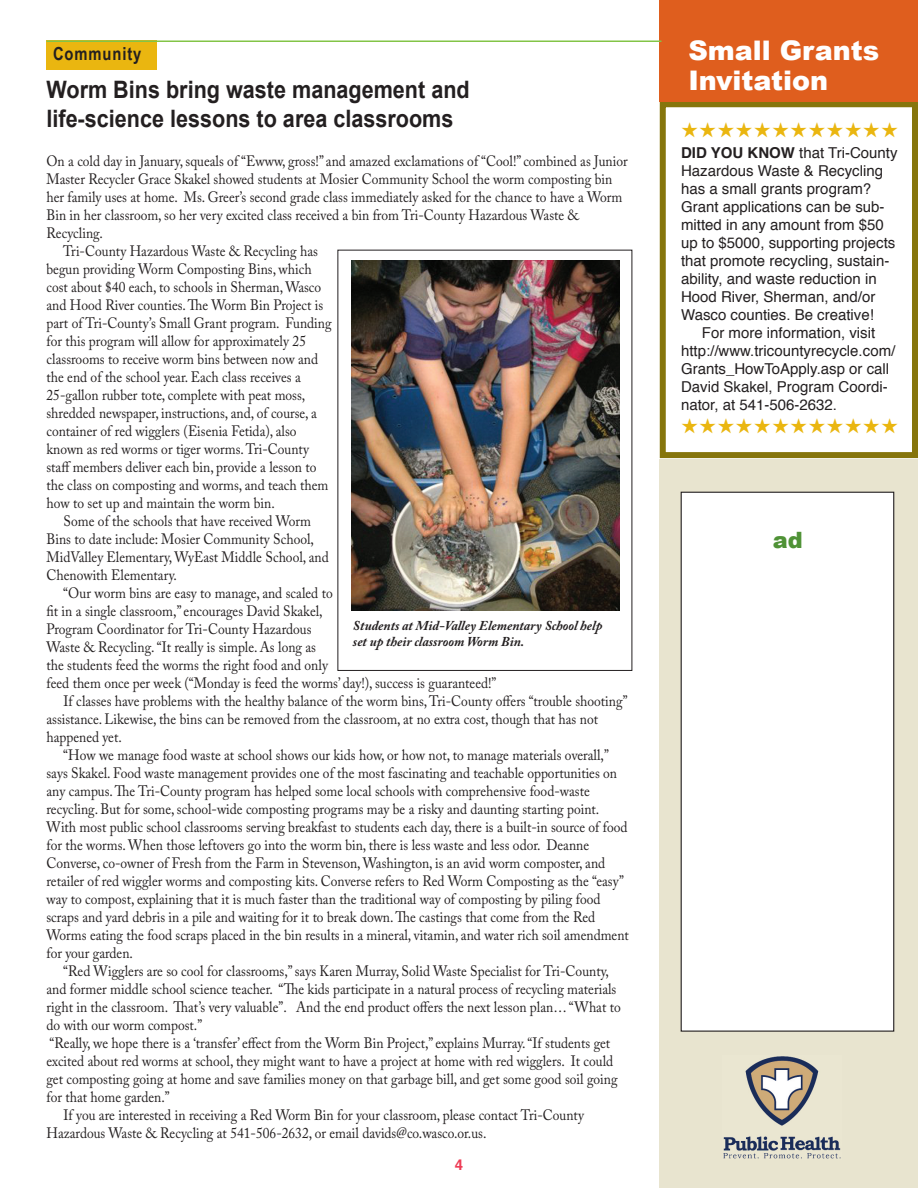
<style>
.page{position:relative;width:918px;height:1188px;background:#fff}
.page>*{position:absolute;margin:0;border:0;box-sizing:border-box;transform-origin:0 0}
.t1{font:900 27px "Arial";color:#fff}
.t2{font:700 24px "Arial";color:#231f20;scale:.9 1}
.t3{font:900 22.5px "Arial";color:#4f9236}
.t4{font:21px "Zapf Dingbats ITC";color:#eab610}
.t5{font:700 18px "Arial Narrow";letter-spacing:.05em;color:#231f20}
.t6{font:15px "Adobe Caslon Pro";color:#231f20;scale:.9 1}
.t7{font:15px/18px "Helvetica";color:#231f20}
.t8{font:700 15px "Helvetica";color:#ee3d56}
.t9{font:italic 700 13.5px/16.2px "Adobe Caslon Pro";color:#231f20}
.s1{font-weight:700}
</style>
<div class="page">
<div style="left:660px;top:101px;width:258px;height:357px;border:6px solid #86750c"></div>
<div style="left:660px;top:459px;width:258px;height:729px;background:#e8e4cf"></div>
<div style="left:660px;top:0;width:258px;height:101px;background:#df5e1e"></div>
<img style="left:723px;top:1056px;width:118px;height:103px">
<img style="left:352px;top:261px;width:267px;height:350px">
<div style="left:46px;top:40px;width:111px;height:30px;background:#eab610"></div>
<hr style="left:46px;top:40px;width:616px;height:2px;background:#83c447">
<div style="left:681px;top:492px;width:213px;height:539px;background:#fff"></div>
<div style="left:681px;top:492px;width:213px;height:540px;border:1px solid #231f20"></div>
<p class="t5" style="left:53px;top:43px;width:90px">Community</p>
<h2 class="t2" style="left:47px;top:77px;width:472px">Worm Bins bring waste management and</h2>
<h2 class="t2" style="left:47px;top:106px;width:454px">life-science lessons to area classrooms</h2>
<p class="t6" style="left:47px;top:155px;width:647px">On a cold day in January, squeals of “Ewww, gross!” and amazed exclamations of “Cool!” combined as Junior</p>
<p class="t6" style="left:47px;top:173px;width:630px">Master Recycler Grace Skakel showed students at Mosier Community School the worm composting bin</p>
<p class="t6" style="left:47px;top:191px;width:641px">her family uses at home. Ms. Greer’s second grade class immediately asked for the chance to have a Worm</p>
<p class="t6" style="left:47px;top:209px;width:593px">Bin in her classroom, so her very excited class received a bin from Tri-County Hazardous Waste &amp;</p>
<p class="t6" style="left:47px;top:227px;width:64px">Recycling.</p>
<p class="t6" style="left:63px;top:245px;width:285px">Tri-County Hazardous Waste &amp; Recycling has</p>
<p class="t6" style="left:47px;top:263px;width:296px">begun providing Worm Composting Bins, which</p>
<p class="t6" style="left:47px;top:281px;width:307px">cost about $40 each, to schools in Sherman, Wasco</p>
<p class="t6" style="left:47px;top:299px;width:309px">and Hood River counties.The Worm Bin Project is</p>
<p class="t6" style="left:47px;top:317px;width:318px">part of Tri-County’s Small Grant program. Funding</p>
<p class="t6" style="left:47px;top:335px;width:290px">for this program will allow for approximately 25</p>
<p class="t6" style="left:47px;top:353px;width:303px">classrooms to receive worm bins between now and</p>
<p class="t6" style="left:47px;top:371px;width:284px">the end of the school year. Each class receives a</p>
<p class="t6" style="left:47px;top:389px;width:289px">25-gallon rubber tote, complete with peat moss,</p>
<p class="t6" style="left:47px;top:407px;width:302px">shredded newspaper, instructions, and, of course, a</p>
<p class="t6" style="left:47px;top:425px;width:279px">container of red wigglers (Eisenia Fetida), also</p>
<p class="t6" style="left:47px;top:443px;width:293px">known as red worms or tiger worms.Tri-County</p>
<p class="t6" style="left:47px;top:461px;width:301px">staff members deliver each bin, provide a lesson to</p>
<p class="t6" style="left:47px;top:479px;width:315px">the class on composting and worms, and teach them</p>
<p class="t6" style="left:47px;top:497px;width:255px">how to set up and maintain the worm bin.</p>
<p class="t6" style="left:64px;top:515px;width:277px">Some of the schools that have received Worm</p>
<p class="t6" style="left:47px;top:533px;width:299px">Bins to date include: Mosier Community School,</p>
<p class="t6" style="left:47px;top:551px;width:315px">MidValley Elementary, WyEast Middle School, and</p>
<p class="t6" style="left:47px;top:569px;width:146px">Chenowith Elementary.</p>
<p class="t6" style="left:63px;top:587px;width:301px">“Our worm bins are easy to manage, and scaled to</p>
<p class="t6" style="left:47px;top:605px;width:308px">fit in a single classroom,” encourages David Skakel,</p>
<p class="t6" style="left:47px;top:623px;width:296px">Program Coordinator for Tri-County Hazardous</p>
<p class="t6" style="left:47px;top:641px;width:301px">Waste &amp; Recycling.“It really is simple. As long as</p>
<p class="t6" style="left:47px;top:659px;width:314px">the students feed the worms the right food and only</p>
<p class="t6" style="left:47px;top:677px;width:501px">feed them once per week (“Monday is feed the worms’ day!), success is guaranteed!”</p>
<p class="t6" style="left:64px;top:695px;width:628px">If classes have problems with the healthy balance of the worm bins,Tri-County offers “trouble shooting”</p>
<p class="t6" style="left:47px;top:713px;width:614px">assistance. Likewise, the bins can be removed from the classroom, at no extra cost, though that has not</p>
<p class="t6" style="left:47px;top:731px;width:85px">happened yet.</p>
<p class="t6" style="left:63px;top:749px;width:608px">“How we manage food waste at school shows our kids how, or how not, to manage materials overall,”</p>
<p class="t6" style="left:47px;top:767px;width:636px">says Skakel. Food waste management provides one of the most fascinating and teachable opportunities on</p>
<p class="t6" style="left:47px;top:785px;width:605px">any campus.The Tri-County program has helped some local schools with comprehensive food-waste</p>
<p class="t6" style="left:47px;top:803px;width:616px">recycling. But for some, school-wide composting programs may be a risky and daunting starting point.</p>
<p class="t6" style="left:47px;top:821px;width:647px">With most public school classrooms serving breakfast to students each day, there is a built-in source of food</p>
<p class="t6" style="left:47px;top:839px;width:604px">for the worms. When those leftovers go into the worm bin, there is less waste and less odor. Deanne</p>
<p class="t6" style="left:47px;top:857px;width:622px">Converse, co-owner of Fresh from the Farm in Stevenson, Washington, is an avid worm composter, and</p>
<p class="t6" style="left:47px;top:875px;width:643px">retailer of red wiggler worms and composting kits. Converse refers to Red Worm Composting as the “easy”</p>
<p class="t6" style="left:47px;top:893px;width:617px">way to compost, explaining that it is much faster than the traditional way of composting by piling food</p>
<p class="t6" style="left:47px;top:911px;width:611px">scraps and yard debris in a pile and waiting for it to break down.The castings that come from the Red</p>
<p class="t6" style="left:47px;top:929px;width:649px">Worms eating the food scraps placed in the bin results in a mineral, vitamin, and water rich soil amendment</p>
<p class="t6" style="left:47px;top:947px;width:98px">for your garden.</p>
<p class="t6" style="left:63px;top:965px;width:608px">“Red Wigglers are so cool for classrooms,”says Karen Murray, Solid Waste Specialist for Tri-County,</p>
<p class="t6" style="left:47px;top:983px;width:635px">and former middle school science teacher. “The kids participate in a natural process of recycling materials</p>
<p class="t6" style="left:47px;top:1001px;width:640px">right in the classroom. That’s very valuable”. And the end product offers the next lesson plan…“What to</p>
<p class="t6" style="left:47px;top:1019px;width:175px">do with our worm compost.”</p>
<p class="t6" style="left:50px;top:1037px;width:625px">“Really, we hope there is a ‘transfer’ effect from the Worm Bin Project,” explains Murray.“If students get</p>
<p class="t6" style="left:47px;top:1055px;width:631px">excited about red worms at school, they might want to have a project at home with red wigglers. It could</p>
<p class="t6" style="left:47px;top:1073px;width:636px">get composting going at home and save families money on that garbage bill, and get some good soil going</p>
<p class="t6" style="left:47px;top:1091px;width:138px">for that home garden.”</p>
<p class="t6" style="left:64px;top:1109px;width:580px">If you are interested in receiving a Red Worm Bin for your classroom, please contact Tri-County</p>
<p class="t6" style="left:47px;top:1127px;width:490px">Hazardous Waste &amp; Recycling at 541-506-2632, or email davids@co.wasco.or.us.</p>
<p class="t9" style="left:353px;top:619px;width:251px">Students at Mid-Valley Elementary School help set up their classroom Worm Bin.</p>
<p class="t8" style="left:455px;top:1159px;width:10px">4</p>
<h1 class="t1" style="left:688px;top:30px;width:192px">small Grants</h1>
<h1 class="t1" style="left:688px;top:60px;width:141px">invitation</h1>
<h3 class="t4" style="left:681px;top:120px;width:219px">★★★★★★★★★★★★</h3>
<p class="t7" style="left:681px;top:145px;width:218px"><span class="s1">DID YOU KNOW</span> that Tri-County<br>Hazardous Waste &amp; Recycling has a small grants program?<br>Grant applications can be sub&shy;mitted in any amount from $50 up to $5000, supporting projects that promote recycling, sustain&shy;ability, and waste reduction in<br>Hood River, Sherman, and/or<br>Wasco counties. Be creative!</p>
<p class="t7" style="left:681px;top:325px;width:216px;text-indent:21px">For more information, visit http://www.tricountyrecycle.com/<br>Grants_HowToApply.asp or call<br>David Skakel, Program Coordi&shy;nator, at 541-506-2632.</p>
<h3 class="t4" style="left:681px;top:416px;width:219px">★★★★★★★★★★★★</h3>
<h3 class="t3" style="left:773px;top:523px;width:32px">ad</h3>
</div>
